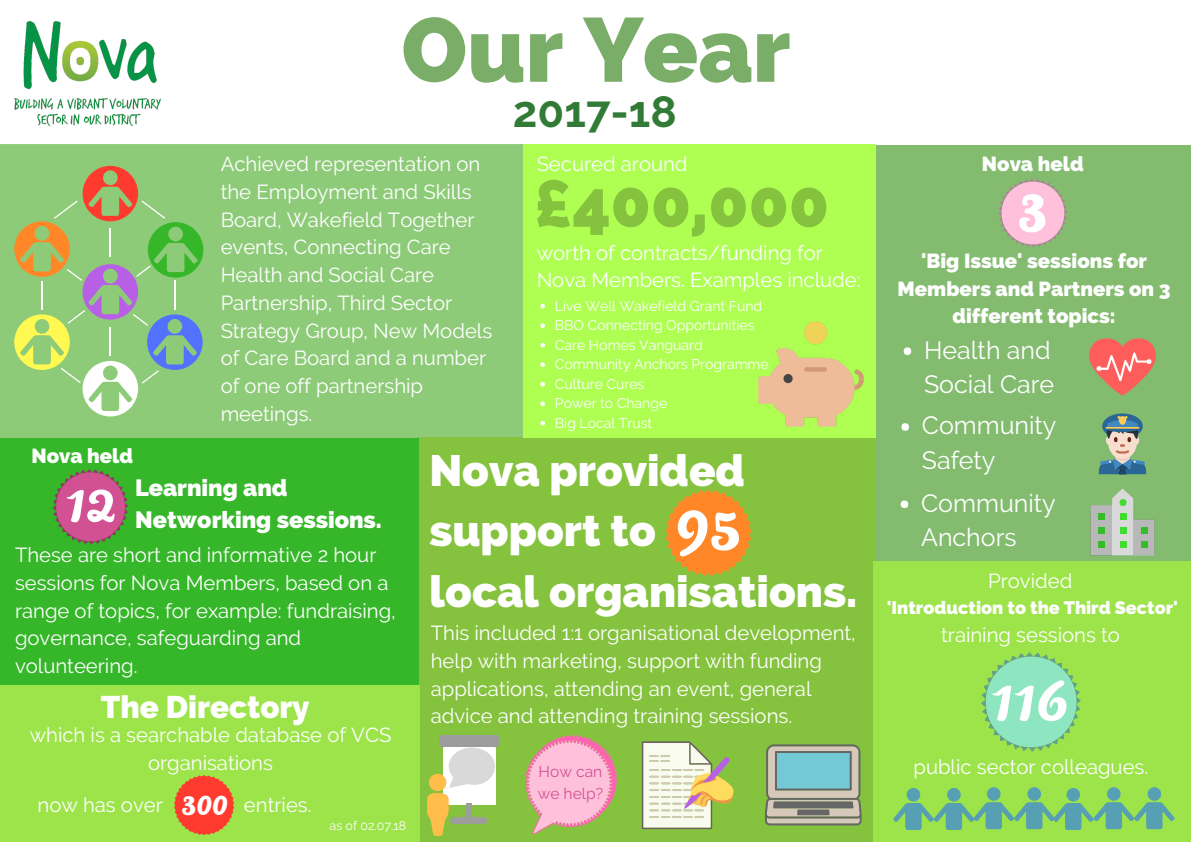
<style>
.page{position:relative;width:1191px;height:842px;background:#fff}
.page>*{position:absolute;margin:0;border:0;box-sizing:border-box;transform-origin:0 0}
.t1{font:800 90.5px "Raleway";color:#7aae68}
.t2{font:74.9px "Pacifico";color:#fff}
.t3{font:68.7px "Pacifico";color:#fff}
.t4{font:800 65.5px "Raleway";color:#85c23e}
.t5{font:62.4px "Pacifico";color:#fff}
.t6{font:800 43.7px/60.8px "Raleway";color:#fff}
.t7{font:700 43.7px "Raleway";color:#317b36}
.t8{font:37.4px "Pacifico";color:#fff}
.t9{font:800 31.2px "Raleway";color:#fff}
.t10{font:25px/34.5px "Raleway";color:#fff}
.t11{font:800 23.4px/32.3px "Raleway";color:#fff}
.t12{font:20.3px/27.8px "Raleway";color:#fff}
.t13{font:800 20.3px/27.8px "Raleway";color:#fff;text-align:center}
.t14{font:800 17.9px "Raleway";color:#fff}
.t15{font:15.6px/21.8px "Raleway";color:#d25192}
.t16{font:14px/19.5px "Raleway";color:#fff}
.t17{font:12.5px "Raleway";color:#fff}
</style>
<div class="page">
<div style="left:0;top:144px;width:523px;height:294px;background:#8ecb79"></div>
<div style="left:873px;top:145px;width:318px;height:418px;background:#83bb6f"></div>
<div style="left:417px;top:437px;width:458px;height:405px;background:#85c23e"></div>
<div style="left:873px;top:561px;width:318px;height:281px;background:#9ce449"></div>
<img style="left:14px;top:21px;width:147px;height:104px">
<div style="left:523px;top:144px;width:352px;height:293px;background:#aeff52"></div>
<div style="left:0;top:438px;width:419px;height:247px;background:#35b729"></div>
<div style="left:0;top:685px;width:419px;height:156px;background:#9ce449"></div>
<div style="left:903px;top:347px;width:8px;height:8px;background:#fff;border-radius:50%"></div>
<div style="left:900px;top:500px;width:8px;height:8px;background:#fff;border-radius:50%"></div>
<div style="left:901px;top:423px;width:8px;height:8px;background:#fff;border-radius:50%"></div>
<svg style="left:1089px;top:338px;width:66px;height:57px"></svg>
<svg style="left:1112px;top:488px;width:42px;height:67px"></svg>
<div style="left:1119px;top:527px;width:7px;height:7px;background:#40dc31"></div>
<div style="left:1119px;top:541px;width:7px;height:7px;background:#40dc31"></div>
<div style="left:1119px;top:513px;width:7px;height:7px;background:#40dc31"></div>
<div style="left:1119px;top:499px;width:7px;height:7px;background:#40dc31;border-radius:50%"></div>
<div style="left:1090px;top:505px;width:22px;height:50px;background:#000;opacity:.15"></div>
<div style="left:1133px;top:520px;width:21px;height:35px;background:#000;opacity:.15"></div>
<svg style="left:1098px;top:413px;width:48px;height:61px"></svg>
<svg style="left:174px;top:775px;width:60px;height:60px"></svg>
<svg style="left:998px;top:179px;width:69px;height:69px"></svg>
<svg style="left:14px;top:166px;width:189px;height:250px;background:#9ac07d"></svg>
<svg style="left:665px;top:489px;width:87px;height:87px"></svg>
<svg style="left:525px;top:735px;width:92px;height:99px"></svg>
<svg style="left:642px;top:741px;width:91px;height:88px"></svg>
<svg style="left:765px;top:744px;width:96px;height:81px;background:#92ada6"></svg>
<svg style="left:427px;top:735px;width:72px;height:101px"></svg>
<svg style="left:53px;top:469px;width:75px;height:76px"></svg>
<img style="left:758px;top:321px;width:106px;height:106px">
<svg style="left:540px;top:304px;width:5px;height:4px"></svg>
<svg style="left:540px;top:323px;width:5px;height:5px"></svg>
<svg style="left:540px;top:343px;width:5px;height:4px"></svg>
<svg style="left:540px;top:362px;width:5px;height:5px"></svg>
<svg style="left:540px;top:382px;width:5px;height:4px"></svg>
<svg style="left:540px;top:401px;width:5px;height:5px"></svg>
<svg style="left:540px;top:421px;width:5px;height:4px"></svg>
<svg style="left:981px;top:652px;width:99px;height:100px"></svg>
<div style="left:906px;top:788px;width:14px;height:13px;background:#579fb3;border-radius:50%"></div>
<div style="left:947px;top:788px;width:13px;height:13px;background:#579fb3;border-radius:50%"></div>
<div style="left:987px;top:787px;width:13px;height:14px;background:#579fb3;border-radius:50%"></div>
<div style="left:1027px;top:787px;width:14px;height:14px;background:#579fb3;border-radius:50%"></div>
<div style="left:1066px;top:788px;width:14px;height:13px;background:#579fb3;border-radius:50%"></div>
<div style="left:1147px;top:787px;width:14px;height:14px;background:#579fb3;border-radius:50%"></div>
<div style="left:1107px;top:787px;width:13px;height:14px;background:#579fb3;border-radius:50%"></div>
<svg style="left:893px;top:802px;width:281px;height:28px"></svg>
<h1 class="t1" style="left:401px;top:-3px;width:390px">Our Year</h1>
<h3 class="t7" style="left:513px;top:86px;width:165px">2017-18</h3>
<p class="t12" style="left:221px;top:150px;width:273px">Achieved representation on the Employment and Skills<br>Board, Wakefield Together events, Connecting Care<br>Health and Social Care<br>Partnership, Third Sector<br>Strategy Group, New Models of Care Board and a number of one off partnership meetings.</p>
<p class="t13" style="left:982px;top:150px;width:103px">Nova held</p>
<p class="t12" style="left:536px;top:150px;width:152px">Secured around</p>
<h3 class="t4" style="left:534px;top:165px;width:296px">£400,000</h3>
<h2 class="t2" style="left:1017px;top:162px;width:32px">3</h2>
<p class="t12" style="left:536px;top:239px;width:325px">worth of contracts/funding for<br>Nova Members. Examples include:</p>
<p class="t13" style="left:897px;top:247px;width:274px">'Big Issue' sessions for<br>Members and Partners on 3 different topics:</p>
<p class="t10" style="left:924px;top:333px;width:132px">Health and<br>Social Care</p>
<p class="t16" style="left:555px;top:296px;width:215px">Live Well Wakefield Grant Fund<br>BBO Connecting Opportunities<br>Care Homes Vanguard<br>Community Anchors Programme<br>Culture Cures<br>Power to Change<br>Big Local Trust</p>
<p class="t10" style="left:922px;top:408px;width:136px">Community<br>Safety</p>
<p class="t13" style="left:32px;top:442px;width:103px">Nova held</p>
<h3 class="t5" style="left:66px;top:464px;width:50px">12</h3>
<p class="t12" style="left:15px;top:541px;width:382px">These are short and informative 2 hour sessions for Nova Members, based on a range of topics, for example: fundraising, governance, safeguarding and volunteering.</p>
<h3 class="t6" style="left:429px;top:440px;width:429px">Nova provided support to<br>local organisations.</h3>
<p class="t11" style="left:135px;top:472px;width:248px">Learning and<br>Networking sessions.</p>
<p class="t10" style="left:921px;top:486px;width:136px">Community<br>Anchors</p>
<h2 class="t2" style="left:676px;top:480px;width:66px">95</h2>
<p class="t12" style="left:988px;top:567px;width:86px">Provided</p>
<p class="t14" style="left:886px;top:597px;width:293px">'Introduction to the Third Sector'</p>
<p class="t12" style="left:941px;top:620px;width:180px">training sessions to</p>
<p class="t12" style="left:431px;top:619px;width:426px">This included 1:1 organisational development, help with marketing, support with funding applications, attending an event, general advice and attending training sessions.</p>
<p class="t15" style="left:538px;top:761px;width:67px">How can we help?</p>
<h3 class="t3" style="left:992px;top:657px;width:78px">116</h3>
<h3 class="t9" style="left:101px;top:689px;width:210px">The Directory</h3>
<p class="t12" style="left:30px;top:721px;width:363px;text-align:center">which is a searchable database of VCS organisations</p>
<p class="t12" style="left:913px;top:753px;width:236px">public sector colleagues.</p>
<h3 class="t8" style="left:181px;top:780px;width:48px">300</h3>
<p class="t12" style="left:38px;top:791px;width:127px">now has over</p>
<p class="t12" style="left:244px;top:791px;width:69px">entries.</p>
<p class="t17" style="left:329px;top:818px;width:78px">as of 02.07.18</p>
</div>
